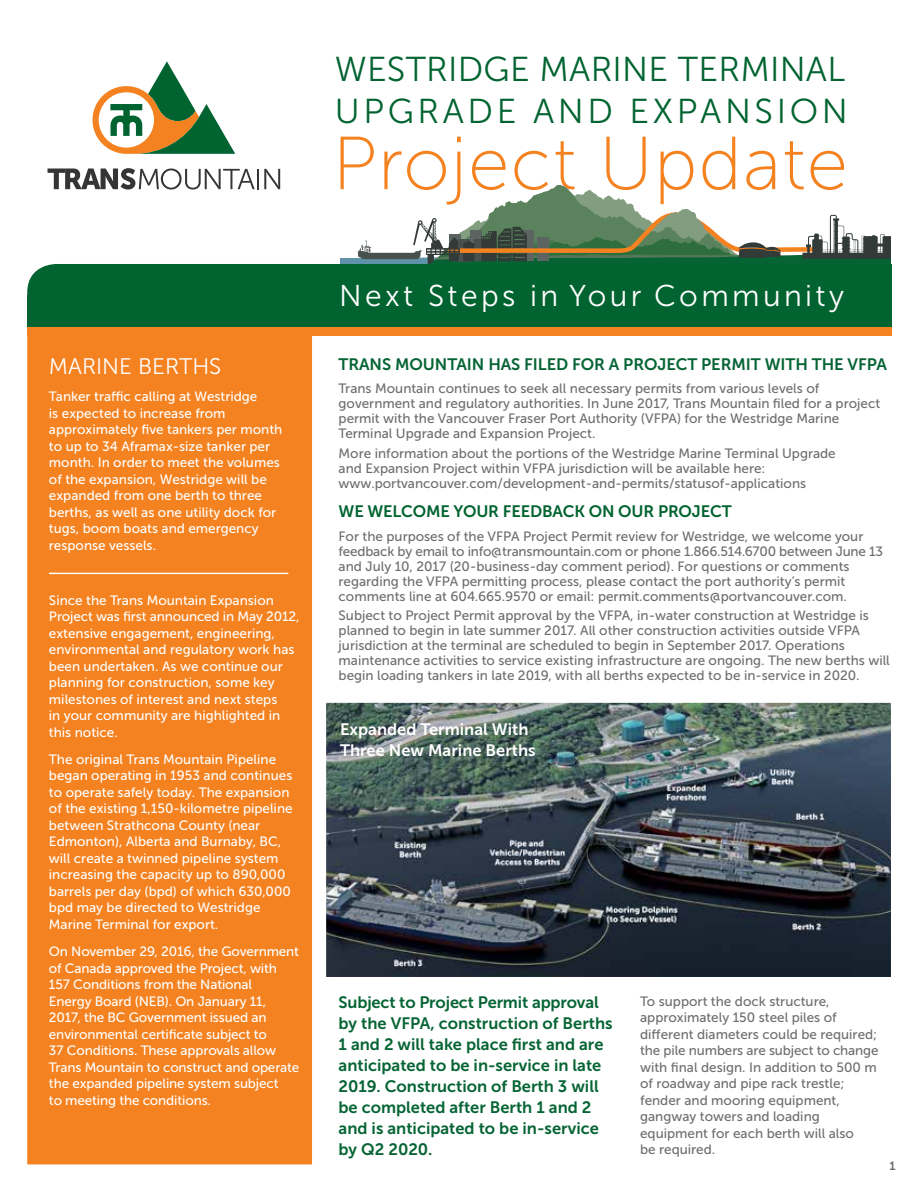
<style>
.page{position:relative;width:918px;height:1188px;background:#fff}
.page>*{position:absolute;margin:0;border:0;box-sizing:border-box;transform-origin:0 0}
.t1{font:75px "Museo Sans 100";letter-spacing:.015em;color:#f58220}
.t2{font:34.5px/42.2px "Museo Sans 300";letter-spacing:.005em;color:#006330}
.t3{font:30px "Museo Sans 300";letter-spacing:.115em;color:#fff}
.t4{font:22.5px "Museo Sans 300";color:#fff}
.t5{font:16.5px/21px "Museo Sans 700";color:#066434}
.t6{font:16.5px/21px "Museo Sans 700";color:#fff}
.t7{font:16.5px "Museo Sans 700";letter-spacing:-.01em;color:#006330}
.t8{font:13.5px/15px "Museo Sans 500";color:#6d6e71}
.t9{font:13.5px/16.5px "Museo Sans 500";color:#fff}
.t10{font:12px "Museo Sans 700";color:#6d6e71}
</style>
<div class="page">
<div style="left:27px;top:335px;width:285px;height:829px;background:#f58220"></div>
<img style="left:326px;top:703px;width:565px;height:274px">
<svg style="left:340px;top:185px;width:551px;height:79px"></svg>
<svg style="left:48px;top:168px;width:207px;height:22px"></svg>
<hr style="left:257px;top:169px;width:2px;height:20px;background:#353535">
<svg style="left:264px;top:169px;width:16px;height:20px"></svg>
<svg style="left:92px;top:61px;width:143px;height:93px"></svg>
<div style="left:27px;top:304px;width:864px;height:31px;background:#f58220"></div>
<div style="left:27px;top:264px;width:864px;height:62px;background:#006330;border-radius:29px"></div>
<img style="left:27px;top:326px;width:864px;height:1px">
<div style="left:388px;top:264px;width:503px;height:62px;background:#006330"></div>
<div style="left:27px;top:295px;width:864px;height:31px;background:#006330"></div>
<hr style="left:49px;top:573px;width:239px;height:1px;background:#fff">
<h3 class="t4" style="left:49px;top:354px;width:174px">MARINE BERTHS</h3>
<p class="t9" style="left:49px;top:389px;width:235px">Tanker traffic calling at Westridge<br>is expected to increase from approximately five tankers per month to up to 34 Aframax-size tanker per month. In order to meet the volumes of the expansion, Westridge will be expanded from one berth to three berths, as well as one utility dock for tugs, boom boats and emergency response vessels.</p>
<p class="t9" style="left:49px;top:592px;width:252px">Since the Trans Mountain Expansion Project was first announced in May 2012, extensive engagement, engineering, environmental and regulatory work has been undertaken. As we continue our planning for construction, some key milestones of interest and next steps<br>in your community are highlighted in this notice.</p>
<p class="t9" style="left:49px;top:751px;width:245px">The original Trans Mountain Pipeline began operating in 1953 and continues to operate safely today. The expansion of the existing 1,150-kilometre pipeline between Strathcona County (near Edmonton), Alberta and Burnaby, BC, will create a twinned pipeline system increasing the capacity up to 890,000 barrels per day (bpd) of which 630,000 bpd may be directed to Westridge Marine Terminal for export.</p>
<p class="t9" style="left:49px;top:943px;width:252px">On November 29, 2016, the Government of Canada approved the Project, with 157 Conditions from the National<br>Energy Board (NEB). On January 11, 2017, the BC Government issued an environmental certificate subject to<br>37 Conditions. These approvals allow Trans Mountain to construct and operate the expanded pipeline system subject<br>to meeting the conditions.</p>
<h2 class="t2" style="left:335px;top:48px;width:515px">WESTRIDGE MARINE TERMINAL<br>UPGRADE AND EXPANSION</h2>
<h1 class="t1" style="left:332px;top:124px;width:517px">Project Update</h1>
<h3 class="t3" style="left:339px;top:280px;width:506px">Next Steps in Your Community</h3>
<p class="t5" style="left:339px;top:353px;width:550px">TRANS MOUNTAIN HAS FILED FOR A PROJECT PERMIT WITH THE VFPA</p>
<p class="t8" style="left:339px;top:381px;width:543px">Trans Mountain continues to seek all necessary permits from various levels of government and regulatory authorities. In June 2017, Trans Mountain filed for a project permit with the Vancouver Fraser Port Authority (VFPA) for the Westridge Marine Terminal Upgrade and Expansion Project.</p>
<p class="t8" style="left:339px;top:446px;width:499px">More information about the portions of the Westridge Marine Terminal Upgrade and Expansion Project within VFPA jurisdiction will be available here: www.portvancouver.com/development-and-permits/statusof-applications</p>
<p class="t7" style="left:339px;top:502px;width:395px">WE WELCOME YOUR FEEDBACK ON OUR PROJECT</p>
<p class="t8" style="left:339px;top:529px;width:546px">For the purposes of the VFPA Project Permit review for Westridge, we welcome your feedback by email to info@transmountain.com or phone 1.866.514.6700 between June 13 and July 10, 2017 (20-business-day comment period). For questions or comments regarding the VFPA permitting process, please contact the port authority’s permit comments line at 604.665.9570 or email: permit.comments@portvancouver.com.</p>
<p class="t8" style="left:339px;top:608px;width:553px">Subject to Project Permit approval by the VFPA, in-water construction at Westridge is planned to begin in late summer 2017. All other construction activities outside VFPA jurisdiction at the terminal are scheduled to begin in September 2017. Operations maintenance activities to service existing infrastructure are ongoing. The new berths will begin loading tankers in late 2019, with all berths expected to be in-service in 2020.</p>
<p class="t6" style="left:340px;top:719px;width:197px">Expanded Terminal With<br>Three New Marine Berths</p>
<p class="t5" style="left:339px;top:992px;width:276px">Subject to Project Permit approval by the VFPA, construction of Berths<br>1 and 2 will take place first and are anticipated to be in-service in late<br>2019. Construction of Berth 3 will be completed after Berth 1 and 2 and is anticipated to be in-service by Q2 2020.</p>
<p class="t8" style="left:640px;top:993px;width:240px;line-height:16.5px">To support the dock structure, approximately 150 steel piles of different diameters could be required; the pile numbers are subject to change with final design. In addition to 500 m of roadway and pipe rack trestle; fender and mooring equipment, gangway towers and loading equipment for each berth will also<br>be required.</p>
<p class="t10" style="left:890px;top:1157px;width:8px">3</p>
<p class="t10" style="left:890px;top:1160px;width:8px">1</p>
</div>
